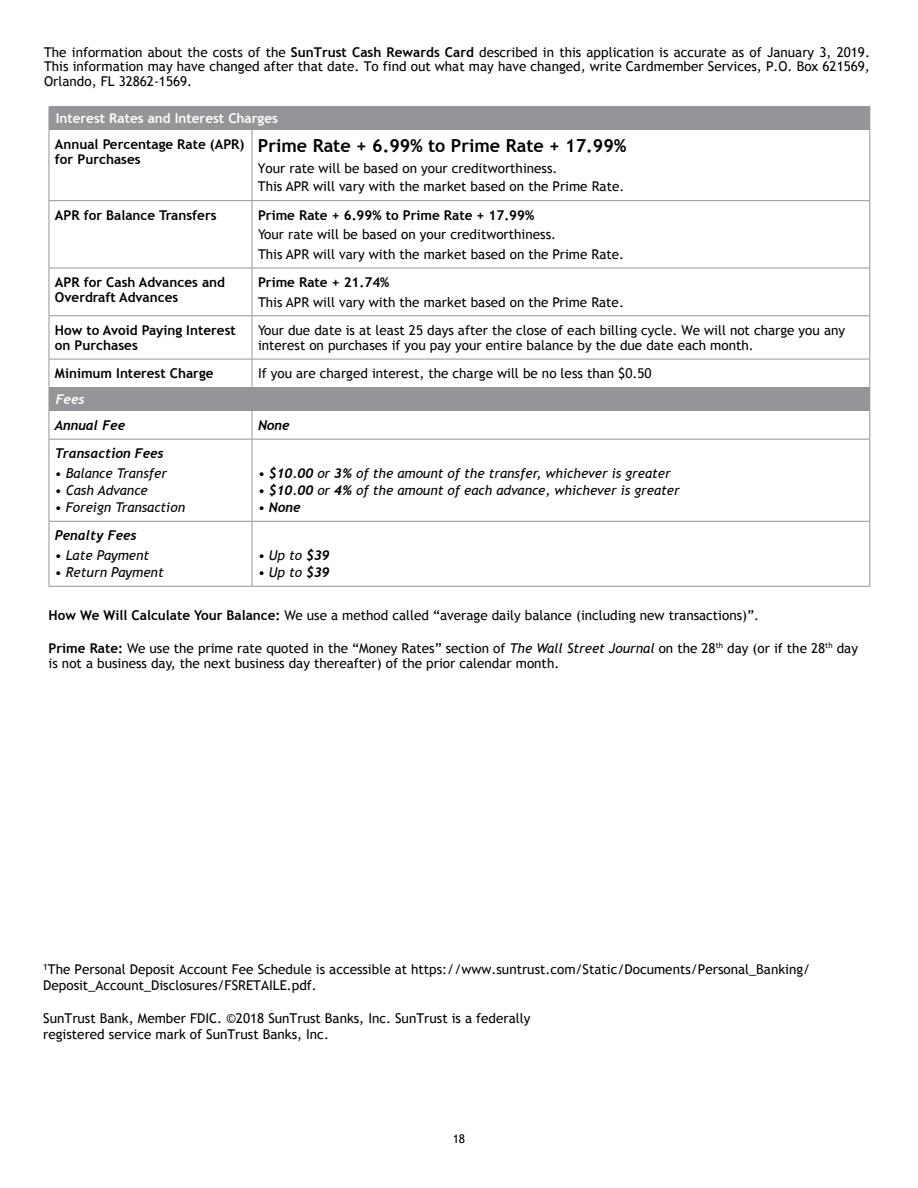
<style>
.page{position:relative;width:918px;height:1188px;background:#fff}
.page>*{position:absolute;margin:0;border:0;box-sizing:border-box;transform-origin:0 0}
.t1{font:700 18px "Trebuchet MS";color:#000}
.t2{font:13.5px/15px "Trebuchet MS";color:#000}
.t3{font:italic 13.5px "Trebuchet MS";color:#000}
.t4{font:700 13.5px/15px "Trebuchet MS";color:#000}
.t5{font:italic 700 13.5px "Trebuchet";color:#000}
.t6{font:700 13.5px "Trebuchet MS";color:#fff}
.t7{font:italic 700 13.5px "Trebuchet";color:#fff}
.t8{font:12px "Trebuchet MS";color:#000}
.s1{font-weight:700}
.s2{font-family:"Trebuchet";font-weight:700}
.s3{font-family:"Trebuchet MS";font-weight:400}
.s4{font-style:italic}
</style>
<div class="page">
<div style="left:49px;top:107px;width:821px;height:23px;background:#939598"></div>
<div style="left:49px;top:387px;width:821px;height:24px;background:#939598"></div>
<hr style="left:49px;top:130px;width:1px;height:70px;background:#939598">
<hr style="left:252px;top:130px;width:1px;height:70px;background:#939598">
<hr style="left:869px;top:130px;width:1px;height:70px;background:#939598">
<hr style="left:49px;top:200px;width:203px;height:1px;background:#939598">
<hr style="left:49px;top:201px;width:1px;height:67px;background:#939598">
<hr style="left:252px;top:200px;width:618px;height:1px;background:#939598">
<hr style="left:252px;top:201px;width:1px;height:67px;background:#939598">
<hr style="left:869px;top:201px;width:1px;height:67px;background:#939598">
<hr style="left:49px;top:268px;width:203px;height:1px;background:#939598">
<hr style="left:49px;top:268px;width:1px;height:47px;background:#939598">
<hr style="left:252px;top:268px;width:618px;height:1px;background:#939598">
<hr style="left:252px;top:268px;width:1px;height:47px;background:#939598">
<hr style="left:869px;top:268px;width:1px;height:47px;background:#939598">
<hr style="left:49px;top:315px;width:203px;height:1px;background:#939598">
<hr style="left:49px;top:316px;width:1px;height:43px;background:#939598">
<hr style="left:252px;top:315px;width:618px;height:1px;background:#939598">
<hr style="left:252px;top:316px;width:1px;height:43px;background:#939598">
<hr style="left:869px;top:316px;width:1px;height:43px;background:#939598">
<hr style="left:49px;top:359px;width:203px;height:1px;background:#939598">
<hr style="left:252px;top:359px;width:618px;height:1px;background:#939598">
<svg style="left:252px;top:359px;width:1px;height:28px"></svg>
<svg style="left:49px;top:359px;width:1px;height:80px"></svg>
<svg style="left:252px;top:411px;width:1px;height:28px"></svg>
<svg style="left:869px;top:359px;width:1px;height:80px"></svg>
<hr style="left:49px;top:439px;width:203px;height:1px;background:#939598">
<hr style="left:49px;top:440px;width:1px;height:81px;background:#939598">
<hr style="left:252px;top:439px;width:618px;height:1px;background:#939598">
<hr style="left:252px;top:440px;width:1px;height:81px;background:#939598">
<hr style="left:869px;top:440px;width:1px;height:81px;background:#939598">
<hr style="left:49px;top:521px;width:203px;height:1px;background:#939598">
<hr style="left:49px;top:522px;width:1px;height:64px;background:#939598">
<hr style="left:252px;top:521px;width:618px;height:1px;background:#939598">
<hr style="left:252px;top:522px;width:1px;height:64px;background:#939598">
<hr style="left:869px;top:522px;width:1px;height:64px;background:#939598">
<hr style="left:49px;top:586px;width:203px;height:1px;background:#939598">
<hr style="left:252px;top:586px;width:618px;height:1px;background:#939598">
<p class="t2" style="left:44px;top:44px;width:827px;text-align:justify">The information about the costs of the <span class="s1">SunTrust Cash Rewards Card</span> described in this application is accurate as of January 3, 2019.<br>This information may have changed after that date. To find out what may have changed, write Cardmember Services, P.O. Box 621569, Orlando, FL 32862-1569.</p>
<p class="t6" style="left:56px;top:110px;width:224px">Interest Rates and Interest Charges</p>
<p class="t4" style="left:55px;top:137px;width:191px">Annual Percentage Rate (APR) for Purchases</p>
<p class="t1" style="left:258px;top:135px;width:370px">Prime Rate + 6.99% to Prime Rate + 17.99%</p>
<p class="t2" style="left:258px;top:159px;width:368px;line-height:18.6px">Your rate will be based on your creditworthiness.<br>This APR will vary with the market based on the Prime Rate.</p>
<p class="t4" style="left:55px;top:207px;width:163px">APR for Balance Transfers</p>
<p class="t2" style="left:258px;top:205px;width:368px;line-height:19.5px"><span class="s1">Prime Rate + 6.99% to Prime Rate + 17.99%<br></span>Your rate will be based on your creditworthiness.<br>This APR will vary with the market based on the Prime Rate.</p>
<p class="t4" style="left:55px;top:275px;width:172px">APR for Cash Advances and<br>Overdraft Advances</p>
<p class="t2" style="left:258px;top:273px;width:367px;line-height:19.5px"><span class="s1">Prime Rate + 21.74%<br></span>This APR will vary with the market based on the Prime Rate.</p>
<p class="t4" style="left:55px;top:323px;width:182px">How to Avoid Paying Interest on Purchases</p>
<p class="t2" style="left:258px;top:323px;width:589px">Your due date is at least 25 days after the close of each billing cycle. We will not charge you any interest on purchases if you pay your entire balance by the due date each month.</p>
<p class="t4" style="left:55px;top:366px;width:160px">Minimum Interest Charge</p>
<p class="t2" style="left:258px;top:366px;width:395px">If you are charged interest, the charge will be no less than $0.50</p>
<p class="t7" style="left:56px;top:391px;width:30px">Fees</p>
<p class="t5" style="left:55px;top:417px;width:72px">Annual Fee</p>
<p class="t5" style="left:258px;top:417px;width:33px">None</p>
<p class="t5" style="left:55px;top:445px;width:110px">Transaction Fees</p>
<p class="t3" style="left:55px;top:465px;width:114px">• Balance Transfer</p>
<p class="t3" style="left:55px;top:482px;width:94px">• Cash Advance</p>
<p class="t3" style="left:55px;top:499px;width:132px">• Foreign Transaction</p>
<p class="t3" style="left:258px;top:465px;width:414px">• <span class="s2">$10.00</span> or <span class="s2">3%</span> of the amount of the transfer, whichever is greater</p>
<p class="t3" style="left:258px;top:482px;width:423px">• <span class="s2">$10.00</span> or <span class="s2">4%</span> of the amount of each advance, whichever is greater</p>
<p class="t5" style="left:258px;top:499px;width:44px"><span class="s3">•</span> None</p>
<p class="t5" style="left:55px;top:527px;width:83px">Penalty Fees</p>
<p class="t3" style="left:55px;top:547px;width:96px">• Late Payment</p>
<p class="t3" style="left:55px;top:564px;width:110px">• Return Payment</p>
<p class="t3" style="left:258px;top:547px;width:73px">• Up to <span class="s2">$39</span></p>
<p class="t3" style="left:258px;top:564px;width:73px">• Up to <span class="s2">$39</span></p>
<p class="t2" style="left:49px;top:607px;width:712px"><span class="s1">How We Will Calculate Your Balance:</span> We use a method called “average daily balance (including new transactions)”.</p>
<p class="t2" style="left:49px;top:640px;width:811px"><span class="s1">Prime Rate:</span> We use the prime rate quoted in the “Money Rates” section of <span class="s4">The Wall Street Journal</span> on the 28<sup>th</sup> day (or if the 28<sup>th</sup> day is not a business day, the next business day thereafter) of the prior calendar month.</p>
<p class="t2" style="left:43px;top:962px;width:769px;line-height:16.2px"><sup>1</sup>The Personal Deposit Account Fee Schedule is accessible at https://www.suntrust.com/Static/Documents/Personal_Banking/<br>Deposit_Account_Disclosures/FSRETAILE.pdf.</p>
<p class="t2" style="left:43px;top:1010px;width:489px;line-height:16.2px">SunTrust Bank, Member FDIC. ©2018 SunTrust Banks, Inc. SunTrust is a federally registered service mark of SunTrust Banks, Inc.</p>
<p class="t8" style="left:453px;top:1132px;width:13px">18</p>
</div>
